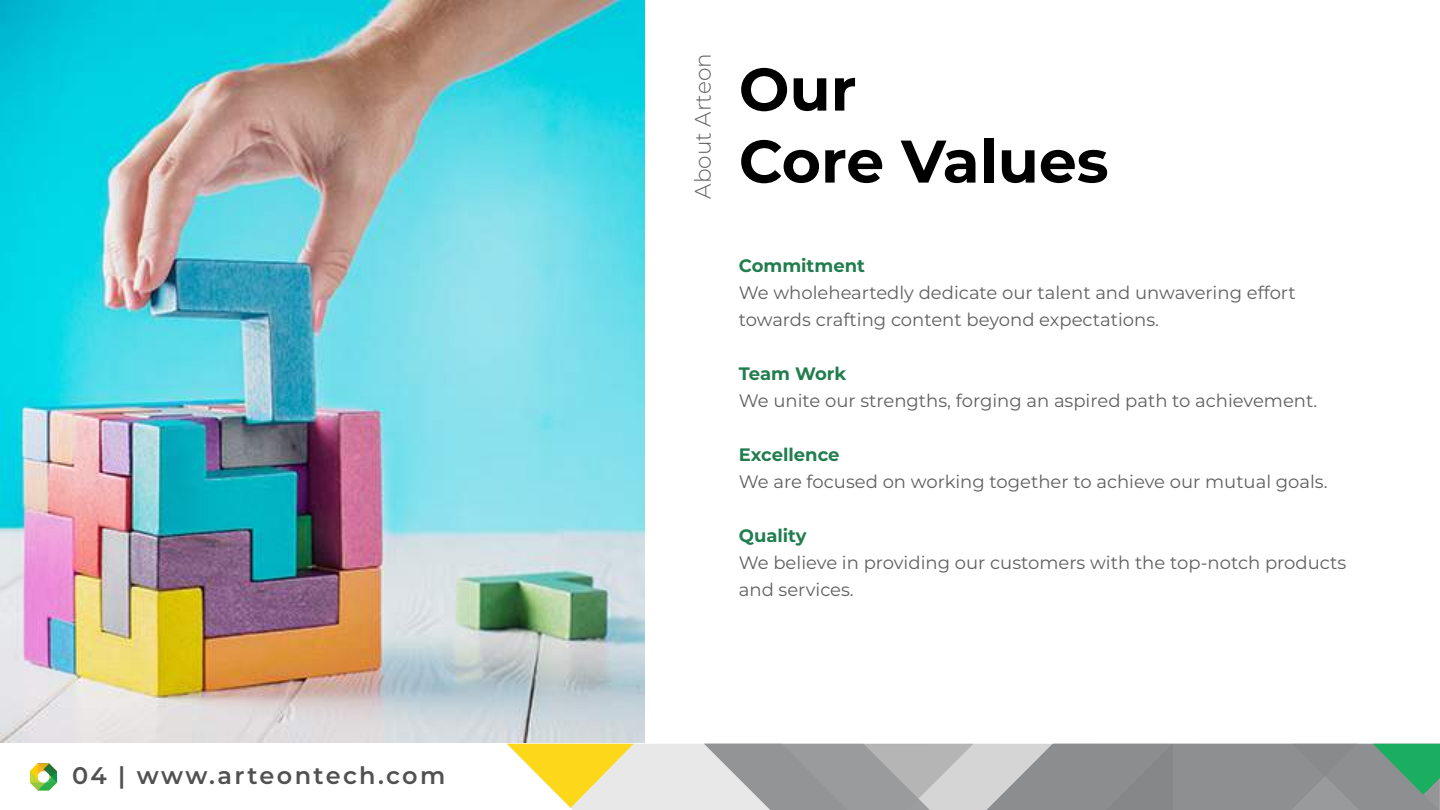
<style>
.page{position:relative;width:1440px;height:810px;background:#fff}
.page>*{position:absolute;margin:0;border:0;box-sizing:border-box;transform-origin:0 0}
.t1{font:700 60px/72px "Montserrat";color:#000}
.t2{font:600 24px "Montserrat";letter-spacing:.1em;color:#515151}
.t3{font:300 22.5px "Montserrat";color:#606060;scale:.96 1}
.t4{font:18px/27px "Montserrat";color:#606060}
.t5{font:700 18px "Montserrat";color:rgb(7 111 57/.9)}
</style>
<div class="page">
<img style="left:0;top:0;width:645px;height:742px">
<div style="left:618px;top:744px;width:86px;height:66px;background:#e8e8e9"></div>
<svg style="left:704px;top:744px;width:736px;height:66px;background:#989f9d"></svg>
<svg style="left:507px;top:744px;width:127px;height:64px"></svg>
<svg style="left:30px;top:763px;width:27px;height:27px"></svg>
<h2 class="t2" style="left:72px;top:758px;width:375px">04 | www.arteontech.com</h2>
<p class="t3" style="left:687px;top:199px;width:153px;rotate:-90deg">About Arteon</p>
<h1 class="t1" style="left:739px;top:50px;width:371px">Our<br>Core Values</h1>
<p class="t5" style="left:739px;top:253px;width:128px">Commitment</p>
<p class="t4" style="left:739px;top:279px;width:558px">We wholeheartedly dedicate our talent and unwavering effort towards crafting content beyond expectations.</p>
<p class="t5" style="left:739px;top:361px;width:109px">Team Work</p>
<p class="t4" style="left:739px;top:387px;width:580px">We unite our strengths, forging an aspired path to achievement.</p>
<p class="t5" style="left:739px;top:442px;width:102px">Excellence</p>
<p class="t4" style="left:739px;top:468px;width:590px">We are focused on working together to achieve our mutual goals.</p>
<p class="t5" style="left:739px;top:523px;width:69px">Quality</p>
<p class="t4" style="left:739px;top:549px;width:609px">We believe in providing our customers with the top-notch products and services.</p>
</div>
